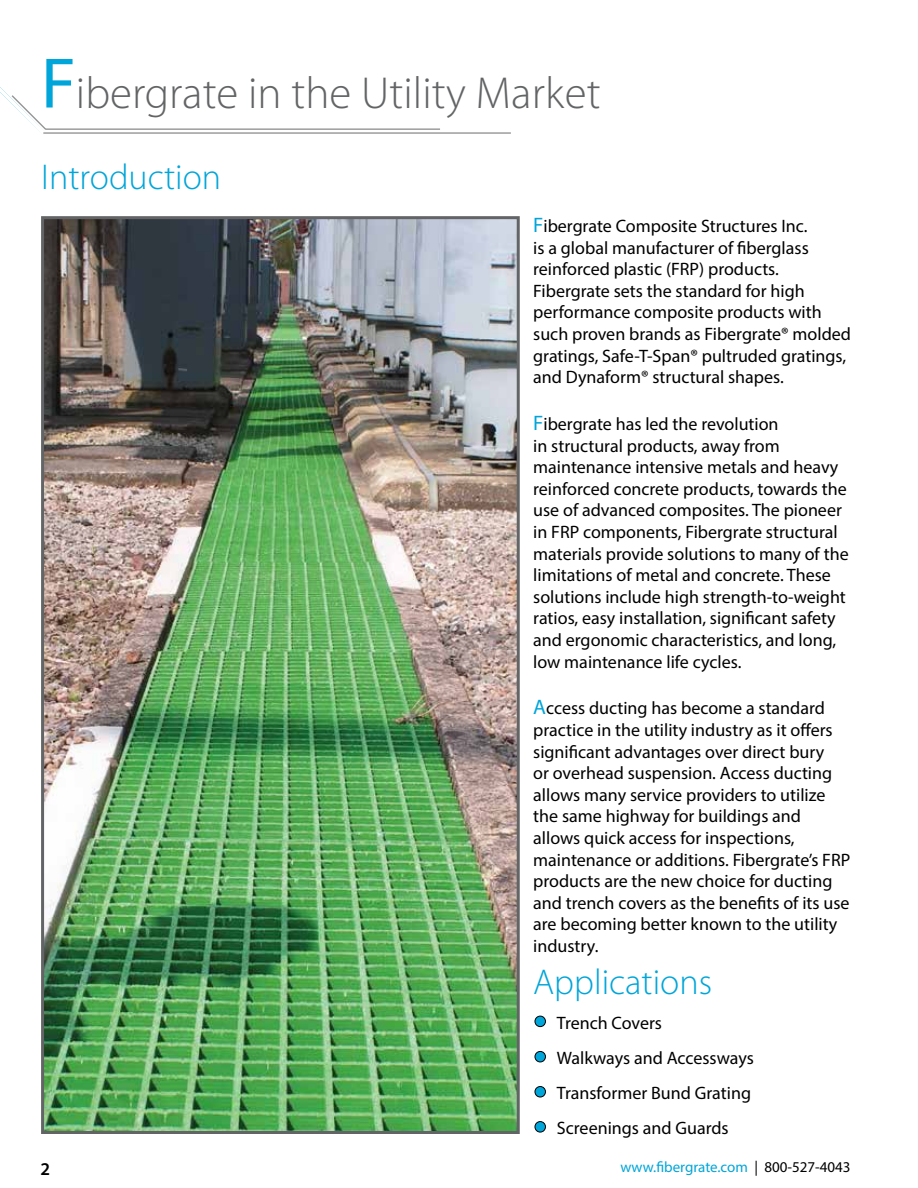
<style>
.page{position:relative;width:918px;height:1188px;background:#fff}
.page>*{position:absolute;margin:0;border:0;box-sizing:border-box;transform-origin:0 0}
.t1{font:300 45px "Myriad Pro";color:#636466}
.t2{font:300 36px "Myriad Pro";color:#00a5d9}
.t3{font:18px/21.6px "Myriad Pro";color:#000}
.t4{font:600 18px "Myriad Pro";color:#000}
.t5{font:15px "Myriad Pro";color:#00a5d9}
.s1{font-weight:400;font-size:72px;color:#00a5d9}
.s2{font-size:21px;color:#00a5d9}
.s3{color:#000}
</style>
<div class="page">
<hr style="left:43px;top:132px;width:468px;height:2px;background:#949495">
<hr style="left:45px;top:128px;width:395px;height:2px;background:#949495">
<svg style="left:0;top:87px;width:49px;height:47px"></svg>
<img style="left:45px;top:220px;width:471px;height:910px">
<div style="left:41px;top:216px;width:479px;height:918px;border:3px solid #636466"></div>
<div style="left:535px;top:1016px;width:10px;height:11px;background:#00a5d9;border-radius:50%"></div>
<div style="left:535px;top:1016px;width:11px;height:11px;border:1px solid #000;border-radius:50%"></div>
<div style="left:535px;top:1051px;width:10px;height:11px;background:#00a5d9;border-radius:50%"></div>
<div style="left:535px;top:1051px;width:11px;height:11px;border:1px solid #000;border-radius:50%"></div>
<div style="left:535px;top:1087px;width:10px;height:10px;background:#00a5d9;border-radius:50%"></div>
<div style="left:535px;top:1086px;width:11px;height:11px;border:1px solid #000;border-radius:50%"></div>
<div style="left:535px;top:1122px;width:10px;height:10px;background:#00a5d9;border-radius:50%"></div>
<div style="left:535px;top:1121px;width:11px;height:11px;border:1px solid #000;border-radius:50%"></div>
<h1 class="t1" style="left:41px;top:65px;width:561px"><span class="s1">F</span>ibergrate in the Utility Market</h1>
<h2 class="t2" style="left:41px;top:155px;width:182px">Introduction</h2>
<p class="t3" style="left:533px;top:215px;width:319px"><span class="s2">F</span>ibergrate Composite Structures Inc.<br>is a global manufacturer of fiberglass reinforced plastic (FRP) products.<br>Fibergrate sets the standard for high performance composite products with such proven brands as Fibergrate® molded gratings, Safe-T-Span® pultruded gratings, and Dynaform® structural shapes.</p>
<p class="t3" style="left:533px;top:413px;width:317px"><span class="s2">F</span>ibergrate has led the revolution<br>in structural products, away from maintenance intensive metals and heavy reinforced concrete products, towards the use of advanced composites. The pioneer in FRP components, Fibergrate structural materials provide solutions to many of the limitations of metal and concrete. These solutions include high strength-to-weight ratios, easy installation, significant safety and ergonomic characteristics, and long, low maintenance life cycles.</p>
<p class="t3" style="left:533px;top:697px;width:319px"><span class="s2">A</span>ccess ducting has become a standard practice in the utility industry as it offers significant advantages over direct bury<br>or overhead suspension. Access ducting allows many service providers to utilize the same highway for buildings and allows quick access for inspections, maintenance or additions. Fibergrate’s FRP products are the new choice for ducting and trench covers as the benefits of its use are becoming better known to the utility industry.</p>
<h2 class="t2" style="left:533px;top:960px;width:180px">Applications</h2>
<p class="t3" style="left:557px;top:1005px;width:199px;line-height:35.1px">Trench Covers<br>Walkways and Accessways<br>Transformer Bund Grating<br>Screenings and Guards</p>
<p class="t4" style="left:40px;top:1157px;width:11px">2</p>
<p class="t5" style="left:620px;top:1158px;width:232px">www.fibergrate.com <span class="s3">| 800-527-4043</span></p>
</div>
